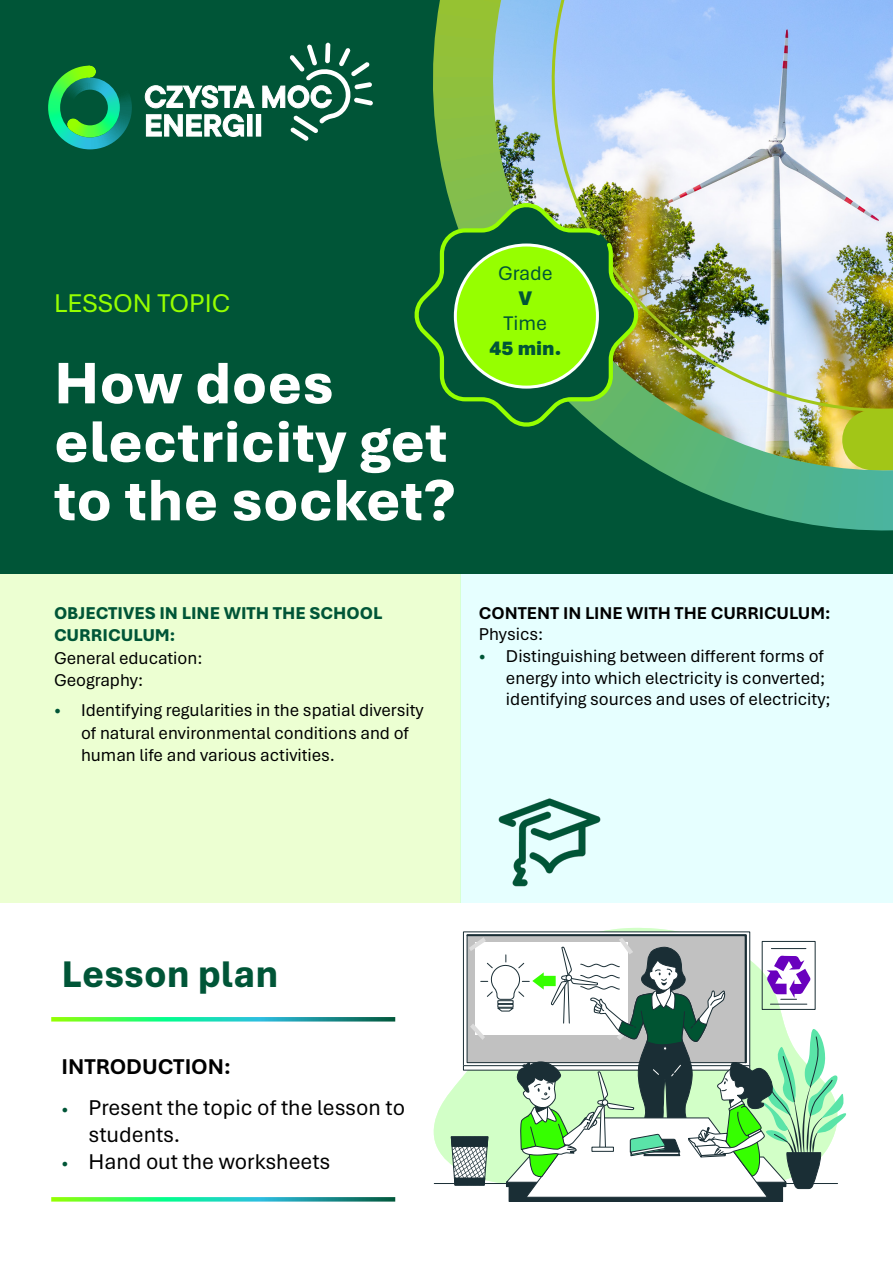
<style>
.page{position:relative;width:893px;height:1263px;background:#fff}
.page>*{position:absolute;margin:0;border:0;box-sizing:border-box;transform-origin:0 0}
.t1{font:800 61.5px/58.5px "Aptos";color:#fff}
.t2{font:800 39px "Aptos";color:#005537}
.t3{font:27px "Aptos";color:#96ff00}
.t4{font:22.5px/27px "Aptos";color:#000}
.t5{font:700 22.5px "Aptos";color:#000}
.t6{font:20.7px "Aptos";color:#005537}
.t7{font:900 20.7px "Aptos";color:#005537}
.t8{font:18px/22.5px "Aptos";color:#000}
.t9{font:800 18px/22.5px "Aptos";color:#005537}
.t10{font:700 18px "Aptos";color:#000}
.s1{font-size:15px;color:#005537}
</style>
<div class="page">
<div style="left:460px;top:573px;width:433px;height:330px;background:#e6ffff"></div>
<div style="left:0;top:573px;width:460px;height:330px;background:#ecffd2"></div>
<svg style="left:51px;top:1017px;width:344px;height:4px"></svg>
<svg style="left:51px;top:1197px;width:344px;height:4px"></svg>
<div style="left:0;top:0;width:893px;height:573px;background:#005537"></div>
<svg style="left:433px;top:0;width:460px;height:531px"></svg>
<img style="left:513px;top:0;width:380px;height:450px">
<img style="left:414px;top:197px;width:230px;height:236px">
<div style="left:455px;top:245px;width:142px;height:142px;background:#96ff00;border-radius:50%"></div>
<div style="left:454px;top:243px;width:145px;height:146px;border:3px solid #fff;border-radius:50%"></div>
<svg style="left:434px;top:928px;width:317px;height:236px"></svg>
<hr style="left:434px;top:1183px;width:404px;height:1px;background:#1a2e35">
<div style="left:717px;top:1182px;width:66px;height:19px;background:#1a2e35"></div>
<div style="left:509px;top:1182px;width:66px;height:19px;background:#1a2e35"></div>
<div style="left:509px;top:1182px;width:66px;height:20px;border:1px solid #1a2e35"></div>
<hr style="left:526px;top:1197px;width:242px;height:4px;background:#1a2e35">
<div style="left:526px;top:1197px;width:242px;height:5px;border:1px solid #1a2e35"></div>
<svg style="left:451px;top:934px;width:395px;height:264px"></svg>
<hr style="left:592px;top:1147px;width:21px;height:4px;background:#fff">
<div style="left:592px;top:1147px;width:22px;height:5px;border:1px solid #1a2e35"></div>
<svg style="left:48px;top:66px;width:84px;height:83px"></svg>
<svg style="left:145px;top:85px;width:110px;height:23px"></svg>
<svg style="left:146px;top:114px;width:98px;height:23px"></svg>
<hr style="left:248px;top:115px;width:4px;height:21px;background:#fff">
<div style="left:247px;top:114px;width:5px;height:22px;border:1px solid #fff"></div>
<div style="left:256px;top:115px;width:5px;height:21px;background:#fff"></div>
<svg style="left:262px;top:43px;width:111px;height:98px"></svg>
<img style="left:498px;top:798px;width:102px;height:89px">
<h3 class="t3" style="left:54px;top:285px;width:178px">LESSON TOPIC</h3>
<h1 class="t1" style="left:54px;top:351px;width:403px">How does electricity get to the socket?</h1>
<p class="t6" style="left:498px;top:259px;width:56px">Grade</p>
<p class="t7" style="left:519px;top:284px;width:15px">V</p>
<p class="t6" style="left:504px;top:309px;width:45px">Time</p>
<p class="t7" style="left:489px;top:334px;width:73px">45 min.</p>
<p class="t9" style="left:54px;top:601px;width:330px">OBJECTIVES IN LINE WITH THE SCHOOL<br>CURRICULUM:</p>
<p class="t8" style="left:54px;top:646px;width:150px">General education:<br>Geography:</p>
<p class="t8" style="left:81px;top:698px;width:344px;text-indent:-27px"><span class="s1">•</span> Identifying regularities in the spatial diversity of natural environmental conditions and of human life and various activities.</p>
<p class="t10" style="left:479px;top:601px;width:353px">CONTENT IN LINE WITH THE CURRICULUM:</p>
<p class="t8" style="left:479px;top:623px;width:66px">Physics:</p>
<p class="t8" style="left:506px;top:645px;width:326px;line-height:21.6px;text-indent:-27px"><span class="s1">•</span> Distinguishing between different forms of energy into which electricity is converted; identifying sources and uses of electricity;</p>
<h2 class="t2" style="left:62px;top:948px;width:218px">Lesson plan</h2>
<p class="t5" style="left:62px;top:1051px;width:171px">INTRODUCTION:</p>
<p class="t4" style="left:89px;top:1093px;width:318px;text-indent:-27px"><span class="s1">•</span> Present the topic of the lesson to students.</p>
<p class="t4" style="left:62px;top:1147px;width:270px"><span class="s1">•</span> Hand out the worksheets</p>
</div>
